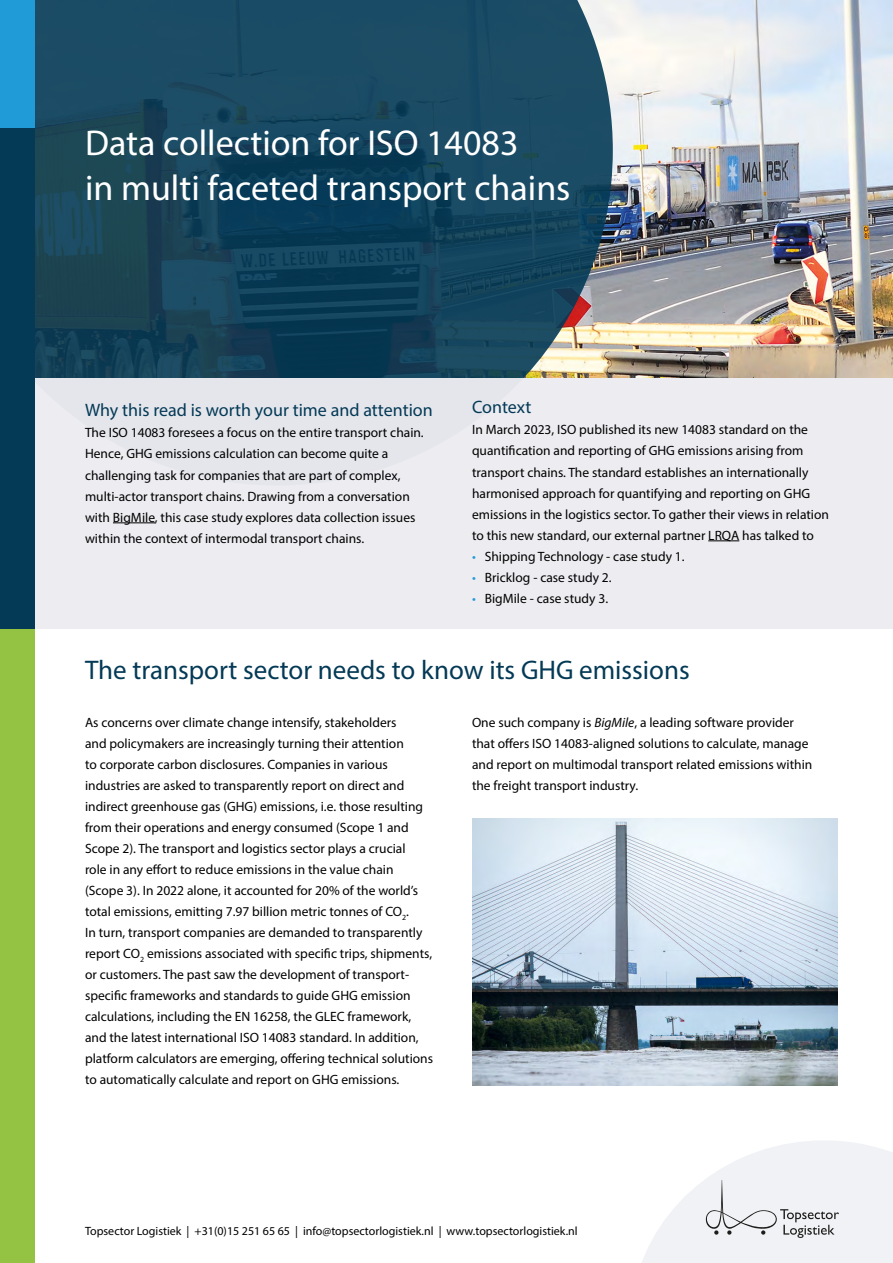
<style>
.page{position:relative;width:893px;height:1263px;background:#fff}
.page>*{position:absolute;margin:0;border:0;box-sizing:border-box;transform-origin:0 0}
.t1{font:36px/45px "Myriad Pro";color:#fff}
.t2{font:27px "Myriad Pro";color:#043a56}
.t3{font:18px "Myriad Pro";color:#043a56}
.t4{font:13.5px/21px "Myriad Pro";color:#000}
.t5{font:12px "Myriad Pro";color:#000}
.s1{color:#209bd8}
.s2{font-style:italic}
</style>
<div class="page">
<img style="left:613px;top:0;width:280px;height:378px">
<svg style="left:34px;top:0;width:579px;height:378px;background:#1d4960"></svg>
<div style="left:34px;top:378px;width:859px;height:251px;background:#ececf1"></div>
<div style="left:0;top:128px;width:34px;height:501px;background:#043a56"></div>
<div style="left:0;top:629px;width:34px;height:634px;background:#94c242"></div>
<div style="left:0;top:0;width:34px;height:128px;background:#209bd8"></div>
<img style="left:472px;top:819px;width:366px;height:266px">
<hr style="left:113px;top:522px;width:42px;height:1px;background:#000">
<hr style="left:708px;top:540px;width:31px;height:1px;background:#000">
<svg style="left:642px;top:1141px;width:251px;height:122px"></svg>
<h1 class="t1" style="left:85px;top:119px;width:487px">Data collection for ISO 14083<br>in multi faceted transport chains</h1>
<h3 class="t3" style="left:85px;top:399px;width:349px">Why this read is worth your time and attention</h3>
<p class="t4" style="left:85px;top:422px;width:340px">The ISO 14083 foresees a focus on the entire transport chain.<br>Hence, GHG emissions calculation can become quite a challenging task for companies that are part of complex, multi-actor transport chains. Drawing from a conversation with BigMile, this case study explores data collection issues within the context of intermodal transport chains.</p>
<h3 class="t3" style="left:472px;top:396px;width:61px">Context</h3>
<p class="t4" style="left:472px;top:419px;width:359px">In March 2023, ISO published its new 14083 standard on the quantification and reporting of GHG emissions arising from transport chains. The standard establishes an internationally harmonised approach for quantifying and reporting on GHG emissions in the logistics sector. To gather their views in relation to this new standard, our external partner LRQA has talked to</p>
<p class="t4" style="left:472px;top:545px;width:214px"><span class="s1">•</span> Shipping Technology - case study 1.</p>
<p class="t4" style="left:472px;top:566px;width:141px"><span class="s1">•</span> Bricklog - case study 2.</p>
<p class="t4" style="left:472px;top:587px;width:138px"><span class="s1">•</span> BigMile - case study 3.</p>
<h2 class="t2" style="left:85px;top:654px;width:606px">The transport sector needs to know its GHG emissions</h2>
<p class="t4" style="left:472px;top:712px;width:342px">One such company is <span class="s2">BigMile</span>, a leading software provider that offers ISO 14083-aligned solutions to calculate, manage and report on multimodal transport related emissions within the freight transport industry.</p>
<p class="t4" style="left:85px;top:712px;width:350px">As concerns over climate change intensify, stakeholders<br>and policymakers are increasingly turning their attention<br>to corporate carbon disclosures. Companies in various industries are asked to transparently report on direct and indirect greenhouse gas (GHG) emissions, i.e. those resulting from their operations and energy consumed (Scope 1 and Scope 2). The transport and logistics sector plays a crucial<br>role in any effort to reduce emissions in the value chain (Scope 3). In 2022 alone, it accounted for 20% of the world’s total emissions, emitting 7.97 billion metric tonnes of CO<sub>2</sub>.<br>In turn, transport companies are demanded to transparently report CO<sub>2</sub> emissions associated with specific trips, shipments, or customers. The past saw the development of transport&shy;specific frameworks and standards to guide GHG emission calculations, including the EN 16258, the GLEC framework, and the latest international ISO 14083 standard. In addition, platform calculators are emerging, offering technical solutions to automatically calculate and report on GHG emissions.</p>
<p class="t5" style="left:85px;top:1223px;width:494px">Topsector Logistiek | +31(0)15 251 65 65 | info@topsectorlogistiek.nl | www.topsectorlogistiek.nl</p>
</div>
